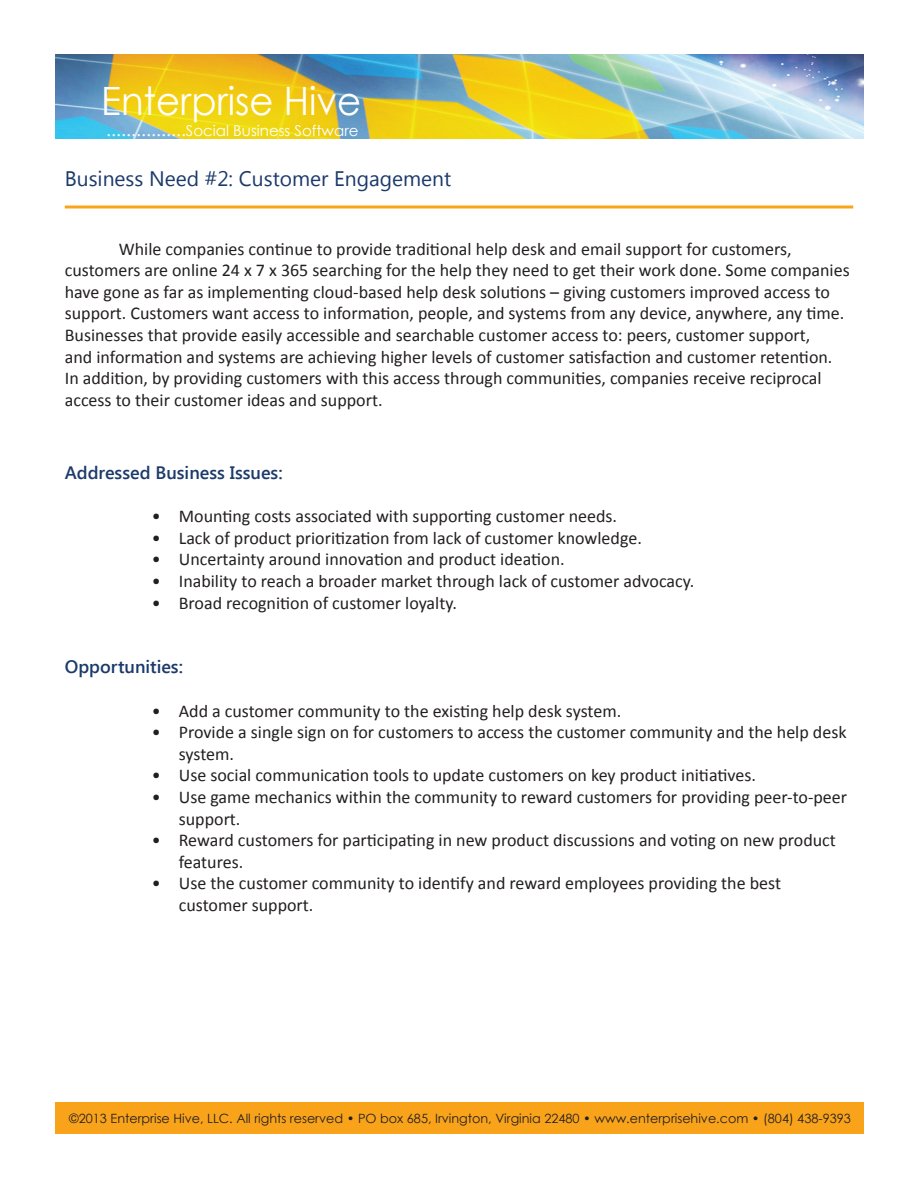
<style>
.page{position:relative;width:918px;height:1188px;background:#fff}
.page>*{position:absolute;margin:0;border:0;box-sizing:border-box;transform-origin:0 0}
.t1{font:39px "Century Gothic";color:#fff;scale:.95 1}
.t2{font:21px "Segoe UI";color:#1c3a6b}
.t3{font:18px/21.6px "Calibri";color:#231f20}
.t4{font:600 18px "Segoe UI";color:#1c3a6b}
.t5{font:15px "Century Gothic";color:#fff}
.t6{font:12.75px "Century Gothic";color:#231f20}
.s1{font-size:18px}
</style>
<div class="page">
<div style="left:55px;top:1102px;width:809px;height:32px;background:#f9a31b"></div>
<img style="left:56px;top:54px;width:808px;height:85px">
<hr style="left:65px;top:206px;width:788px;height:2px;background:#faa41a">
<p class="t1" style="left:101px;top:73px;width:275px">Enterprise Hive</p>
<p class="t5" style="left:106px;top:120px;width:254px"><span class="s1">................</span>Social Business Software</p>
<p class="t2" style="left:65px;top:164px;width:388px">Business Need #2: Customer Engagement</p>
<p class="t3" style="left:65px;top:238px;width:786px;text-indent:54px">While companies continue to provide traditional help desk and email support for customers, customers are online 24 x 7 x 365 searching for the help they need to get their work done. Some companies have gone as far as implementing cloud-based help desk solutions – giving customers improved access to support. Customers want access to information, people, and systems from any device, anywhere, any time.<br>Businesses that provide easily accessible and searchable customer access to: peers, customer support,<br>and information and systems are achieving higher levels of customer satisfaction and customer retention.<br>In addition, by providing customers with this access through communities, companies receive reciprocal access to their customer ideas and support.</p>
<p class="t4" style="left:65px;top:460px;width:219px">Addressed Business Issues:</p>
<p class="t3" style="left:152px;top:506px;width:467px">• Mounting costs associated with supporting customer needs.</p>
<p class="t3" style="left:152px;top:527px;width:492px">• Lack of product prioritization from lack of customer knowledge.</p>
<p class="t3" style="left:152px;top:549px;width:414px">• Uncertainty around innovation and product ideation.</p>
<p class="t3" style="left:152px;top:570px;width:544px">• Inability to reach a broader market through lack of customer advocacy.</p>
<p class="t3" style="left:152px;top:592px;width:307px">• Broad recognition of customer loyalty.</p>
<p class="t4" style="left:65px;top:655px;width:120px">Opportunities:</p>
<p class="t3" style="left:152px;top:700px;width:471px">• Add a customer community to the existing help desk system.</p>
<p class="t3" style="left:179px;top:722px;width:669px;text-indent:-27px">• Provide a single sign on for customers to access the customer community and the help desk system.</p>
<p class="t3" style="left:152px;top:765px;width:606px">• Use social communication tools to update customers on key product initiatives.</p>
<p class="t3" style="left:179px;top:786px;width:670px;text-indent:-27px">• Use game mechanics within the community to reward customers for providing peer-to-peer support.</p>
<p class="t3" style="left:179px;top:830px;width:659px;text-indent:-27px">• Reward customers for participating in new product discussions and voting on new product features.</p>
<p class="t3" style="left:179px;top:873px;width:604px;text-indent:-27px">• Use the customer community to identify and reward employees providing the best customer support.</p>
<p class="t6" style="left:69px;top:1109px;width:783px">©2013 Enterprise Hive, LLC. All rights reserved • PO box 685, Irvington, Virginia 22480 • www.enterprisehive.com • (804) 438-9393</p>
</div>
